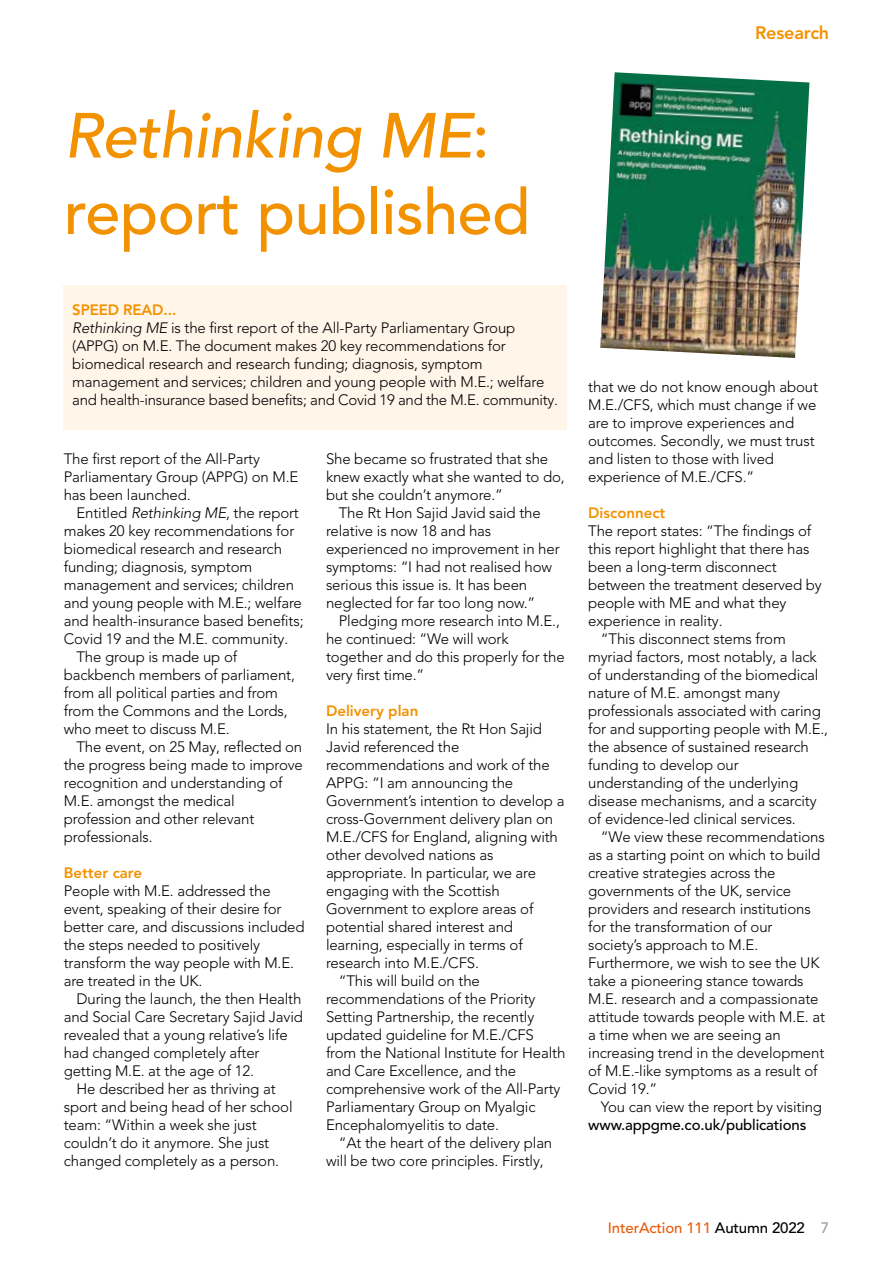
<style>
.page{position:relative;width:893px;height:1263px;background:#fff}
.page>*{position:absolute;margin:0;border:0;box-sizing:border-box;transform-origin:0 0}
.t1{font:500 63px/76.5px "Avenir LT Pro";letter-spacing:-.01em;color:#f39200}
.t2{font:800 18px "Avenir LT Pro";letter-spacing:-.01em;color:#f39200}
.t3{font:300 15px/18px "Avenir LT Pro";letter-spacing:-.01em;color:#000}
.t4{font:800 15px "Avenir LT Pro";color:#f39200}
.t5{font:500 15px "Avenir LT Pro";letter-spacing:-.01em;color:#000}
.t6{font:500 15px "Avenir LT Pro";letter-spacing:-.01em;color:#ea5b0b}
.s1{font-style:italic}
.s2{font-weight:800;color:#f39200}
.s3{color:#000}
.s4{color:#9d9d9c}
</style>
<div class="page">
<img style="left:600px;top:72px;width:209px;height:286px">
<div style="left:64px;top:285px;width:503px;height:144px;background:#fff5e9"></div>
<p class="t2" style="left:755px;top:22px;width:76px">Research</p>
<h1 class="t1" style="left:64px;top:99px;width:468px"><span class="s1">Rethinking ME</span>: report published</h1>
<p class="t3" style="left:72px;top:301px;width:487px"><span class="s2">SPEED READ...<br></span><span class="s1">Rethinking ME</span> is the first report of the All-Party Parliamentary Group (APPG) on M.E. The document makes 20 key recommendations for biomedical research and research funding; diagnosis, symptom management and services; children and young people with M.E.; welfare and health-insurance based benefits; and Covid 19 and the M.E. community.</p>
<p class="t3" style="left:64px;top:449px;width:236px">The first report of the All-Party<br>Parliamentary Group (APPG) on M.E has been launched.</p>
<p class="t3" style="left:77px;top:503px;width:224px">Entitled <span class="s1">Rethinking ME</span>, the report</p>
<p class="t3" style="left:64px;top:521px;width:232px">makes 20 key recommendations for</p>
<p class="t3" style="left:64px;top:539px;width:220px">biomedical research and research</p>
<p class="t3" style="left:64px;top:557px;width:190px">funding; diagnosis, symptom</p>
<p class="t3" style="left:64px;top:575px;width:232px">management and services; children</p>
<p class="t3" style="left:64px;top:593px;width:240px">and young people with M.E.; welfare</p>
<p class="t3" style="left:64px;top:611px;width:241px">and health-insurance based benefits;</p>
<p class="t3" style="left:64px;top:629px;width:226px">Covid 19 and the M.E. community.</p>
<p class="t3" style="left:77px;top:647px;width:162px">The group is made up of</p>
<p class="t3" style="left:64px;top:665px;width:233px">backbench members of parliament,</p>
<p class="t3" style="left:64px;top:683px;width:216px">from all political parties and from</p>
<p class="t3" style="left:64px;top:701px;width:225px">from the Commons and the Lords,</p>
<p class="t3" style="left:64px;top:719px;width:167px">who meet to discuss M.E.</p>
<p class="t3" style="left:77px;top:737px;width:227px">The event, on 25 May, reflected on</p>
<p class="t3" style="left:64px;top:755px;width:241px">the progress being made to improve</p>
<p class="t3" style="left:64px;top:773px;width:220px">recognition and understanding of</p>
<p class="t3" style="left:64px;top:791px;width:172px">M.E. amongst the medical</p>
<p class="t3" style="left:64px;top:809px;width:192px">profession and other relevant</p>
<p class="t3" style="left:64px;top:827px;width:90px">professionals.</p>
<p class="t4" style="left:64px;top:863px;width:80px">Better care</p>
<p class="t3" style="left:64px;top:881px;width:242px">People with M.E. addressed the event, speaking of their desire for better care, and discussions included the steps needed to positively transform the way people with M.E. are treated in the UK.</p>
<p class="t3" style="left:77px;top:989px;width:226px">During the launch, the then Health</p>
<p class="t3" style="left:64px;top:1007px;width:241px">and Social Care Secretary Sajid Javid</p>
<p class="t3" style="left:64px;top:1025px;width:225px">revealed that a young relative’s life</p>
<p class="t3" style="left:64px;top:1043px;width:197px">had changed completely after</p>
<p class="t3" style="left:64px;top:1061px;width:192px">getting M.E. at the age of 12.</p>
<p class="t3" style="left:77px;top:1079px;width:201px">He described her as thriving at</p>
<p class="t3" style="left:64px;top:1097px;width:230px">sport and being head of her school</p>
<p class="t3" style="left:64px;top:1115px;width:194px">team: “Within a week she just</p>
<p class="t3" style="left:64px;top:1133px;width:207px">couldn’t do it anymore. She just</p>
<p class="t3" style="left:64px;top:1151px;width:217px">changed completely as a person.</p>
<p class="t3" style="left:326px;top:449px;width:224px">She became so frustrated that she</p>
<p class="t3" style="left:326px;top:467px;width:240px">knew exactly what she wanted to do,</p>
<p class="t3" style="left:326px;top:485px;width:178px">but she couldn’t anymore.”</p>
<p class="t3" style="left:339px;top:503px;width:204px">The Rt Hon Sajid Javid said the</p>
<p class="t3" style="left:326px;top:521px;width:167px">relative is now 18 and has</p>
<p class="t3" style="left:326px;top:539px;width:235px">experienced no improvement in her</p>
<p class="t3" style="left:326px;top:557px;width:227px">symptoms: “I had not realised how</p>
<p class="t3" style="left:326px;top:575px;width:203px">serious this issue is. It has been</p>
<p class="t3" style="left:326px;top:593px;width:211px">neglected for far too long now.”</p>
<p class="t3" style="left:339px;top:611px;width:223px">Pledging more research into M.E.,</p>
<p class="t3" style="left:326px;top:629px;width:184px">he continued: “We will work</p>
<p class="t3" style="left:326px;top:647px;width:240px">together and do this properly for the</p>
<p class="t3" style="left:326px;top:665px;width:100px">very first time.”</p>
<p class="t4" style="left:326px;top:701px;width:94px">Delivery plan</p>
<p class="t3" style="left:326px;top:719px;width:218px">In his statement, the Rt Hon Sajid</p>
<p class="t3" style="left:326px;top:737px;width:135px">Javid referenced the</p>
<p class="t3" style="left:326px;top:755px;width:225px">recommendations and work of the</p>
<p class="t3" style="left:326px;top:773px;width:189px">APPG: “I am announcing the</p>
<p class="t3" style="left:326px;top:791px;width:240px">Government’s intention to develop a</p>
<p class="t3" style="left:326px;top:809px;width:229px">cross-Government delivery plan on</p>
<p class="t3" style="left:326px;top:827px;width:233px">M.E./CFS for England, aligning with</p>
<p class="t3" style="left:326px;top:845px;width:169px">other devolved nations as</p>
<p class="t3" style="left:326px;top:863px;width:212px">appropriate. In particular, we are</p>
<p class="t3" style="left:326px;top:881px;width:175px">engaging with the Scottish</p>
<p class="t3" style="left:326px;top:899px;width:209px">Government to explore areas of</p>
<p class="t3" style="left:326px;top:917px;width:189px">potential shared interest and</p>
<p class="t3" style="left:326px;top:935px;width:198px">learning, especially in terms of</p>
<p class="t3" style="left:326px;top:953px;width:154px">research into M.E./CFS.</p>
<p class="t3" style="left:339px;top:971px;width:143px">“This will build on the</p>
<p class="t3" style="left:326px;top:989px;width:211px">recommendations of the Priority</p>
<p class="t3" style="left:326px;top:1007px;width:210px">Setting Partnership, the recently</p>
<p class="t3" style="left:326px;top:1025px;width:209px">updated guideline for M.E./CFS</p>
<p class="t3" style="left:326px;top:1043px;width:241px">from the National Institute for Health</p>
<p class="t3" style="left:326px;top:1061px;width:192px">and Care Excellence, and the</p>
<p class="t3" style="left:326px;top:1079px;width:236px">comprehensive work of the All-Party</p>
<p class="t3" style="left:326px;top:1097px;width:211px">Parliamentary Group on Myalgic</p>
<p class="t3" style="left:326px;top:1115px;width:175px">Encephalomyelitis to date.</p>
<p class="t3" style="left:339px;top:1133px;width:215px">“At the heart of the delivery plan</p>
<p class="t3" style="left:326px;top:1151px;width:219px">will be two core principles. Firstly,</p>
<p class="t3" style="left:588px;top:377px;width:231px">that we do not know enough about<br>M.E./CFS, which must change if we are to improve experiences and outcomes. Secondly, we must trust and listen to those with lived experience of M.E./CFS.”</p>
<p class="t4" style="left:588px;top:503px;width:79px">Disconnect</p>
<p class="t3" style="left:588px;top:521px;width:225px">The report states: “The findings of</p>
<p class="t3" style="left:588px;top:539px;width:223px">this report highlight that there has</p>
<p class="t3" style="left:588px;top:557px;width:190px">been a long-term disconnect</p>
<p class="t3" style="left:588px;top:575px;width:235px">between the treatment deserved by</p>
<p class="t3" style="left:588px;top:593px;width:200px">people with ME and what they</p>
<p class="t3" style="left:588px;top:611px;width:136px">experience in reality.</p>
<p class="t3" style="left:601px;top:629px;width:186px">“This disconnect stems from</p>
<p class="t3" style="left:588px;top:647px;width:230px">myriad factors, most notably, a lack</p>
<p class="t3" style="left:588px;top:665px;width:232px">of understanding of the biomedical</p>
<p class="t3" style="left:588px;top:683px;width:193px">nature of M.E. amongst many</p>
<p class="t3" style="left:588px;top:701px;width:234px">professionals associated with caring</p>
<p class="t3" style="left:588px;top:719px;width:241px">for and supporting people with M.E.,</p>
<p class="t3" style="left:588px;top:737px;width:222px">the absence of sustained research</p>
<p class="t3" style="left:588px;top:755px;width:152px">funding to develop our</p>
<p class="t3" style="left:588px;top:773px;width:212px">understanding of the underlying</p>
<p class="t3" style="left:588px;top:791px;width:230px">disease mechanisms, and a scarcity</p>
<p class="t3" style="left:588px;top:809px;width:209px">of evidence-led clinical services.</p>
<p class="t3" style="left:601px;top:827px;width:225px">“We view these recommendations</p>
<p class="t3" style="left:588px;top:845px;width:234px">as a starting point on which to build</p>
<p class="t3" style="left:588px;top:863px;width:189px">creative strategies across the</p>
<p class="t3" style="left:588px;top:881px;width:204px">governments of the UK, service</p>
<p class="t3" style="left:588px;top:899px;width:224px">providers and research institutions</p>
<p class="t3" style="left:588px;top:917px;width:186px">for the transformation of our</p>
<p class="t3" style="left:588px;top:935px;width:171px">society’s approach to M.E.</p>
<p class="t3" style="left:588px;top:953px;width:233px">Furthermore, we wish to see the UK</p>
<p class="t3" style="left:588px;top:971px;width:217px">take a pioneering stance towards</p>
<p class="t3" style="left:588px;top:989px;width:232px">M.E. research and a compassionate</p>
<p class="t3" style="left:588px;top:1007px;width:238px">attitude towards people with M.E. at</p>
<p class="t3" style="left:588px;top:1025px;width:194px">a time when we are seeing an</p>
<p class="t3" style="left:588px;top:1043px;width:238px">increasing trend in the development</p>
<p class="t3" style="left:588px;top:1061px;width:231px">of M.E.-like symptoms as a result of</p>
<p class="t3" style="left:588px;top:1079px;width:71px">Covid 19.”</p>
<p class="t3" style="left:601px;top:1097px;width:223px">You can view the report by visiting</p>
<p class="t5" style="left:588px;top:1115px;width:220px">www.appgme.co.uk/publications</p>
<p class="t6" style="left:608px;top:1219px;width:223px">InterAction 111 <span class="s3">Autumn 2022</span> <span class="s4">7</span></p>
</div>
